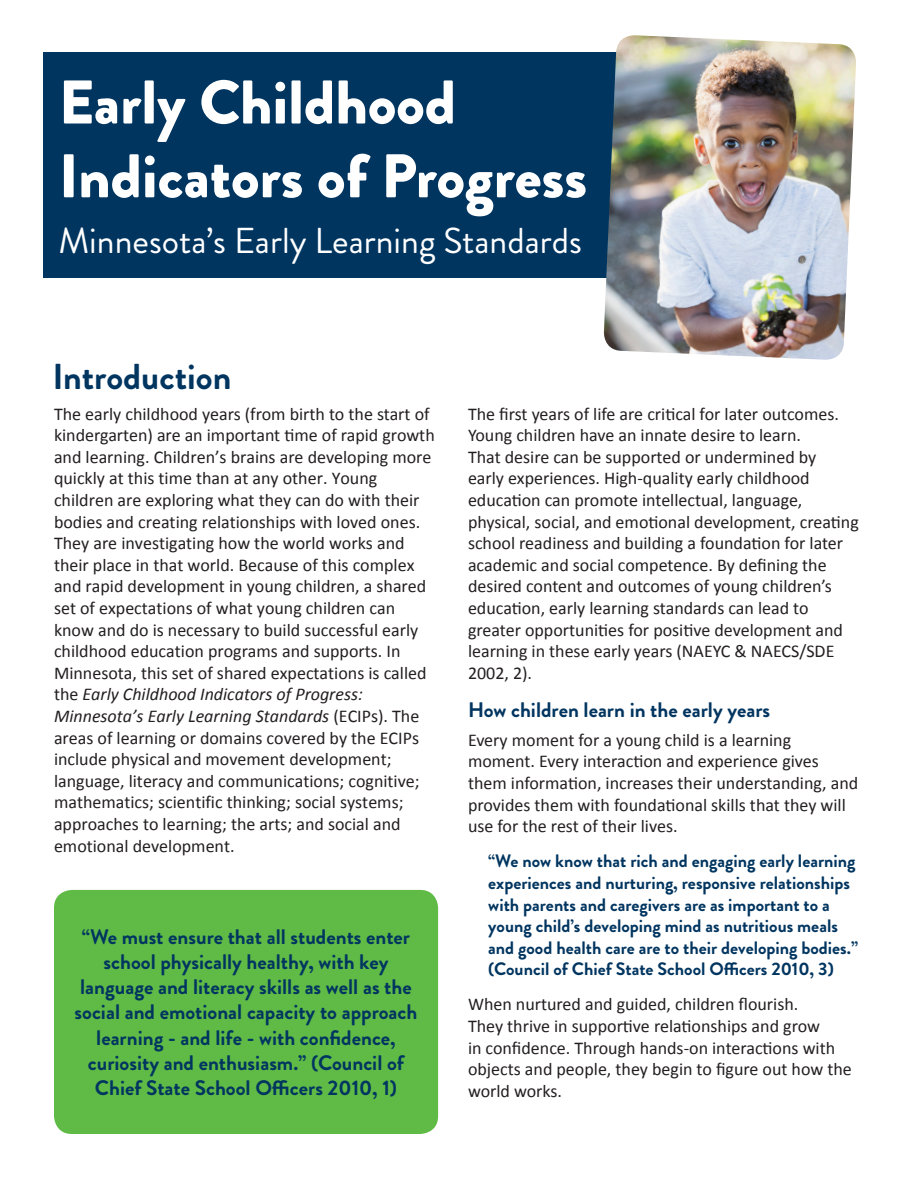
<style>
.page{position:relative;width:918px;height:1188px;background:#fff}
.page>*{position:absolute;margin:0;border:0;box-sizing:border-box;transform-origin:0 0}
.t1{font:900 61.5px/73.8px "Brandon Grotesque";color:#fff}
.t2{font:36px "Brandon Grotesque";color:#fff}
.t3{font:700 36px "Brandon Grotesque";color:#003560}
.t4{font:700 21px/25.2px "Brandon Grotesque";color:#003560;text-align:center}
.t5{font:18px/21.6px "Calibri";color:#231f20}
.t6{font:700 18px/21.6px "Brandon Grotesque";color:#003560}
.s1{font-style:italic}
</style>
<div class="page">
<div style="left:43px;top:52px;width:620px;height:225px;background:#003560"></div>
<img style="left:603px;top:35px;width:253px;height:325px">
<div style="left:54px;top:890px;width:384px;height:244px;background:#60bb46;border-radius:18px"></div>
<p class="t1" style="left:59px;top:66px;width:530px">Early Childhood<br>Indicators of Progress</p>
<p class="t2" style="left:59px;top:216px;width:525px">Minnesota’s Early Learning Standards</p>
<p class="t3" style="left:52px;top:351px;width:180px">Introduction</p>
<p class="t5" style="left:54px;top:403px;width:382px">The early childhood years (from birth to the start of kindergarten) are an important time of rapid growth and learning. Children’s brains are developing more quickly at this time than at any other. Young children are exploring what they can do with their bodies and creating relationships with loved ones.<br>They are investigating how the world works and their place in that world. Because of this complex and rapid development in young children, a shared set of expectations of what young children can know and do is necessary to build successful early childhood education programs and supports. In Minnesota, this set of shared expectations is called the <span class="s1">Early Childhood Indicators of Progress:<br>Minnesota’s Early Learning Standards</span> (ECIPs). The areas of learning or domains covered by the ECIPs include physical and movement development; language, literacy and communications; cognitive; mathematics; scientific thinking; social systems; approaches to learning; the arts; and social and emotional development.</p>
<p class="t5" style="left:468px;top:403px;width:392px">The first years of life are critical for later outcomes.<br>Young children have an innate desire to learn.<br>That desire can be supported or undermined by<br>early experiences. High-quality early childhood education can promote intellectual, language, physical, social, and emotional development, creating school readiness and building a foundation for later academic and social competence. By defining the desired content and outcomes of young children’s education, early learning standards can lead to greater opportunities for positive development and learning in these early years (NAEYC &amp; NAECS/SDE 2002, 2).</p>
<p class="t4" style="left:468px;top:698px;width:304px">How children learn in the early years</p>
<p class="t5" style="left:468px;top:729px;width:392px">Every moment for a young child is a learning moment. Every interaction and experience gives them information, increases their understanding, and provides them with foundational skills that they will use for the rest of their lives.</p>
<p class="t6" style="left:488px;top:851px;width:371px">“We now know that rich and engaging early learning experiences and nurturing, responsive relationships with parents and caregivers are as important to a young child’s developing mind as nutritious meals and good health care are to their developing bodies.” (Council of Chief State School Officers 2010, 3)</p>
<p class="t5" style="left:468px;top:994px;width:385px">When nurtured and guided, children flourish.<br>They thrive in supportive relationships and grow<br>in confidence. Through hands-on interactions with objects and people, they begin to figure out how the world works.</p>
<p class="t4" style="left:75px;top:924px;width:344px">“We must ensure that all students enter school physically healthy, with key language and literacy skills as well as the social and emotional capacity to approach learning - and life - with confidence, curiosity and enthusiasm.” (Council of Chief State School Officers 2010, 1)</p>
</div>
